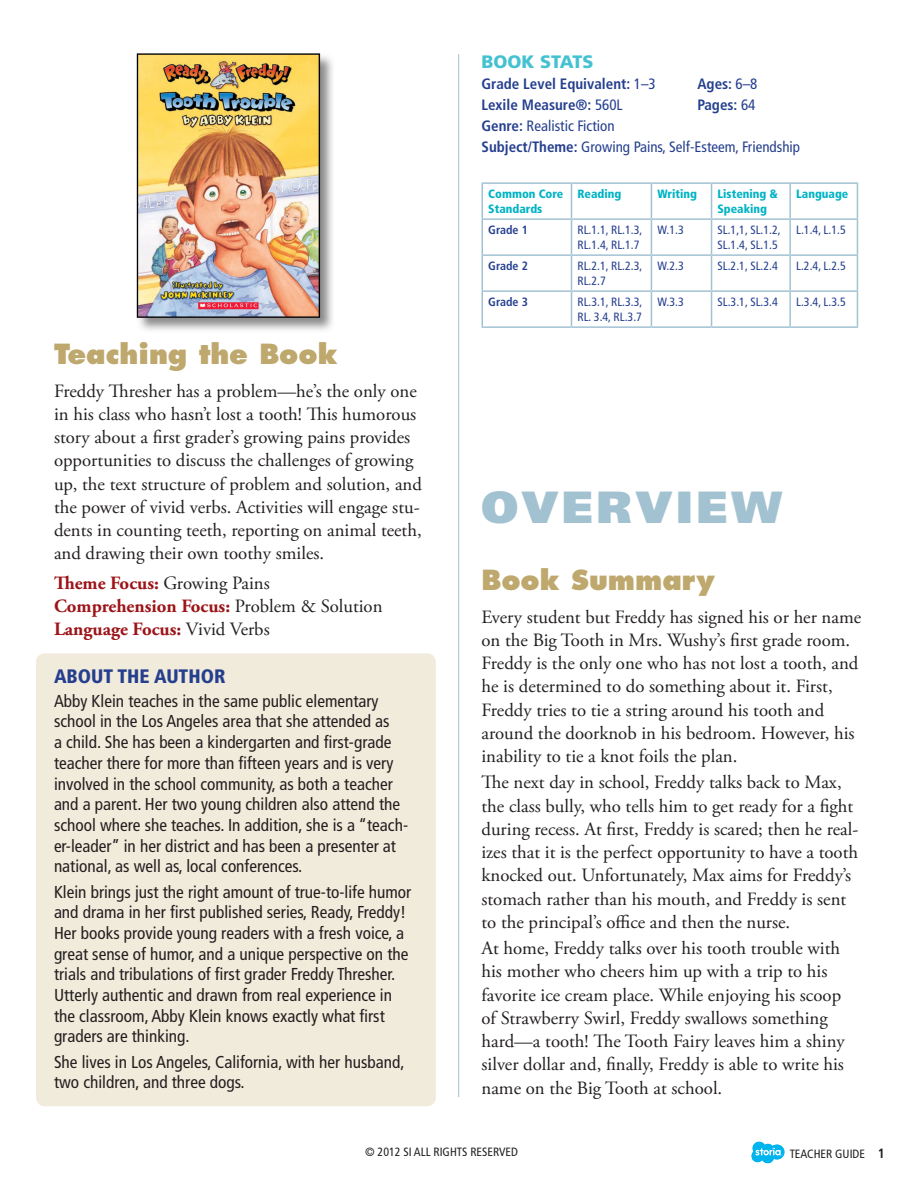
<style>
.page{position:relative;width:918px;height:1188px;background:#fff}
.page>*{position:absolute;margin:0;border:0;box-sizing:border-box;transform-origin:0 0}
.t1{font:900 45px "Frutiger LT Std";letter-spacing:.09em;color:#a3c2d1}
.t2{font:800 27px "Futura Infant";color:#bea86d}
.t3{font:900 condensed 19.5px "Frutiger";color:#253f8e}
.body_text{font:18.75px/23.2px "Adobe Garamond Pro";color:#231f20}
.t4{font:700 18.75px "Adobe Garamond Pro";color:#9c1418}
.t5{font:900 18px "Frutiger";color:#45c2d1}
.t6{font:condensed 17.25px/20.7px "Frutiger";color:#231f20}
.t7{font:condensed 15px "Frutiger";color:#253f8e}
.t8{font:700 condensed 15px "Frutiger";color:#253f8e}
.t9{font:condensed 12px/15px "Frutiger";color:#253f8e}
.t10{font:900 condensed 12px/15px "Frutiger";color:#00b3c5}
.t11{font:condensed 12px "Frutiger";color:#231f20}
.t12{font:700 condensed 12px "Frutiger";color:#253f8e}
.s1{font-weight:400}
.s2{font-weight:700}
.s3{font-weight:700;color:#9c1418}
.s4{font-weight:400;color:#231f20}
.s5{font-weight:700;font-size:13.5px}
</style>
<div class="page">
<img style="left:36px;top:53px;width:823px;height:1053px">
<svg style="left:751px;top:1141px;width:34px;height:23px"></svg>
<div style="left:36px;top:653px;width:400px;height:453px;background:#f1ebdb;border-radius:9px"></div>
<hr style="left:458px;top:54px;width:1px;height:1043px;background:#a3c2d1">
<hr style="left:482px;top:182px;width:90px;height:2px;background:#a3c2d1">
<hr style="left:482px;top:184px;width:1px;height:34px;background:#a3c2d1">
<hr style="left:572px;top:182px;width:79px;height:2px;background:#a3c2d1">
<hr style="left:571px;top:184px;width:1px;height:34px;background:#a3c2d1">
<hr style="left:651px;top:182px;width:61px;height:2px;background:#a3c2d1">
<hr style="left:651px;top:184px;width:1px;height:34px;background:#a3c2d1">
<hr style="left:712px;top:182px;width:78px;height:2px;background:#a3c2d1">
<hr style="left:711px;top:184px;width:1px;height:34px;background:#a3c2d1">
<hr style="left:790px;top:182px;width:68px;height:2px;background:#a3c2d1">
<hr style="left:789px;top:184px;width:2px;height:34px;background:#a3c2d1">
<hr style="left:857px;top:184px;width:1px;height:34px;background:#a3c2d1">
<hr style="left:482px;top:218px;width:90px;height:2px;background:#a3c2d1">
<hr style="left:482px;top:220px;width:1px;height:34px;background:#a3c2d1">
<hr style="left:572px;top:218px;width:79px;height:2px;background:#a3c2d1">
<hr style="left:571px;top:220px;width:1px;height:34px;background:#a3c2d1">
<hr style="left:651px;top:218px;width:61px;height:2px;background:#a3c2d1">
<hr style="left:651px;top:220px;width:1px;height:34px;background:#a3c2d1">
<hr style="left:712px;top:218px;width:78px;height:2px;background:#a3c2d1">
<hr style="left:711px;top:220px;width:1px;height:34px;background:#a3c2d1">
<hr style="left:790px;top:218px;width:68px;height:2px;background:#a3c2d1">
<hr style="left:789px;top:220px;width:2px;height:34px;background:#a3c2d1">
<hr style="left:857px;top:220px;width:1px;height:34px;background:#a3c2d1">
<hr style="left:482px;top:254px;width:90px;height:2px;background:#a3c2d1">
<hr style="left:482px;top:256px;width:1px;height:34px;background:#a3c2d1">
<hr style="left:572px;top:254px;width:79px;height:2px;background:#a3c2d1">
<hr style="left:571px;top:256px;width:1px;height:34px;background:#a3c2d1">
<hr style="left:651px;top:254px;width:61px;height:2px;background:#a3c2d1">
<hr style="left:651px;top:256px;width:1px;height:34px;background:#a3c2d1">
<hr style="left:712px;top:254px;width:78px;height:2px;background:#a3c2d1">
<hr style="left:711px;top:256px;width:1px;height:34px;background:#a3c2d1">
<hr style="left:790px;top:254px;width:68px;height:2px;background:#a3c2d1">
<hr style="left:789px;top:256px;width:2px;height:34px;background:#a3c2d1">
<hr style="left:857px;top:256px;width:1px;height:34px;background:#a3c2d1">
<hr style="left:482px;top:290px;width:90px;height:2px;background:#a3c2d1">
<hr style="left:482px;top:292px;width:1px;height:34px;background:#a3c2d1">
<hr style="left:572px;top:290px;width:79px;height:2px;background:#a3c2d1">
<hr style="left:571px;top:292px;width:1px;height:34px;background:#a3c2d1">
<hr style="left:651px;top:290px;width:61px;height:2px;background:#a3c2d1">
<hr style="left:651px;top:292px;width:1px;height:34px;background:#a3c2d1">
<hr style="left:712px;top:290px;width:78px;height:2px;background:#a3c2d1">
<hr style="left:711px;top:292px;width:1px;height:34px;background:#a3c2d1">
<hr style="left:790px;top:290px;width:68px;height:2px;background:#a3c2d1">
<hr style="left:789px;top:292px;width:2px;height:34px;background:#a3c2d1">
<hr style="left:857px;top:292px;width:1px;height:34px;background:#a3c2d1">
<hr style="left:482px;top:326px;width:90px;height:2px;background:#a3c2d1">
<hr style="left:572px;top:326px;width:79px;height:2px;background:#a3c2d1">
<hr style="left:651px;top:326px;width:61px;height:2px;background:#a3c2d1">
<hr style="left:712px;top:326px;width:78px;height:2px;background:#a3c2d1">
<hr style="left:790px;top:326px;width:68px;height:2px;background:#a3c2d1">
<p class="t5" style="left:482px;top:50px;width:113px">BOOK STATS</p>
<p class="t8" style="left:482px;top:75px;width:176px">Grade Level Equivalent: <span class="s1">1–3</span></p>
<p class="t8" style="left:698px;top:75px;width:61px">Ages: <span class="s1">6–8</span></p>
<p class="t8" style="left:482px;top:96px;width:143px">Lexile Measure®: <span class="s1">560L</span></p>
<p class="t8" style="left:698px;top:96px;width:60px">Pages: <span class="s1">64</span></p>
<p class="t7" style="left:482px;top:117px;width:135px"><span class="s2">Genre:</span> Realistic Fiction</p>
<p class="t7" style="left:482px;top:138px;width:320px"><span class="s2">Subject/Theme:</span> Growing Pains, Self-Esteem, Friendship</p>
<p class="t2" style="left:54px;top:337px;width:285px">Teaching the Book</p>
<p class="body_text" style="left:54px;top:380px;width:369px">Freddy Thresher has a problem—he’s the only one in his class who hasn’t lost a tooth! This humorous story about a first grader’s growing pains provides opportunities to discuss the challenges of growing up, the text structure of problem and solution, and the power of vivid verbs. Activities will engage stu&shy;dents in counting teeth, reporting on animal teeth, and drawing their own toothy smiles.</p>
<p class="body_text" style="left:54px;top:572px;width:217px"><span class="s3">Theme Focus:</span> Growing Pains</p>
<p class="t4" style="left:54px;top:595px;width:330px">Comprehension Focus: <span class="s4">Problem &amp; Solution</span></p>
<p class="t4" style="left:54px;top:618px;width:217px">Language Focus: <span class="s4">Vivid Verbs</span></p>
<p class="t3" style="left:54px;top:665px;width:173px">ABOUT THE AUTHOR</p>
<p class="t6" style="left:54px;top:691px;width:356px">Abby Klein teaches in the same public elementary school in the Los Angeles area that she attended as<br>a child. She has been a kindergarten and first-grade teacher there for more than fifteen years and is very involved in the school community, as both a teacher and a parent. Her two young children also attend the school where she teaches. In addition, she is a “teach&shy;er-leader” in her district and has been a presenter at national, as well as, local conferences.</p>
<p class="t6" style="left:54px;top:881px;width:359px">Klein brings just the right amount of true-to-life humor and drama in her first published series, Ready, Freddy!<br>Her books provide young readers with a fresh voice, a great sense of humor, and a unique perspective on the trials and tribulations of first grader Freddy Thresher.<br>Utterly authentic and drawn from real experience in the classroom, Abby Klein knows exactly what first graders are thinking.</p>
<p class="t6" style="left:54px;top:1051px;width:352px">She lives in Los Angeles, California, with her husband, two children, and three dogs.</p>
<p class="t10" style="left:488px;top:186px;width:77px">Common Core<br>Standards</p>
<p class="t10" style="left:578px;top:186px;width:45px">Reading</p>
<p class="t10" style="left:657px;top:186px;width:41px">Writing</p>
<p class="t10" style="left:718px;top:186px;width:62px">Listening &amp;<br>Speaking</p>
<p class="t10" style="left:796px;top:186px;width:54px">Language</p>
<p class="t12" style="left:488px;top:223px;width:41px">Grade 1</p>
<p class="t9" style="left:578px;top:223px;width:66px">RL.1.1, RL.1.3,<br>RL.1.4, RL.1.7</p>
<p class="t9" style="left:657px;top:223px;width:28px">W.1.3</p>
<p class="t9" style="left:718px;top:223px;width:65px">SL.1,1, SL.1.2,<br>SL.1.4, SL.1.5</p>
<p class="t9" style="left:796px;top:223px;width:51px">L.1.4, L.1.5</p>
<p class="t12" style="left:488px;top:259px;width:41px">Grade 2</p>
<p class="t9" style="left:578px;top:259px;width:66px">RL.2.1, RL.2.3,<br>RL.2.7</p>
<p class="t9" style="left:657px;top:259px;width:28px">W.2.3</p>
<p class="t9" style="left:718px;top:259px;width:62px">SL.2.1, SL.2.4</p>
<p class="t9" style="left:796px;top:259px;width:51px">L.2.4, L.2.5</p>
<p class="t12" style="left:488px;top:295px;width:41px">Grade 3</p>
<p class="t9" style="left:578px;top:295px;width:66px">RL.3.1, RL.3.3,<br>RL. 3.4, RL.3.7</p>
<p class="t9" style="left:657px;top:295px;width:28px">W.3.3</p>
<p class="t9" style="left:718px;top:295px;width:62px">SL.3.1, SL.3.4</p>
<p class="t9" style="left:796px;top:295px;width:51px">L.3.4, L.3.5</p>
<p class="t1" style="left:482px;top:480px;width:302px">OVERVIEW</p>
<p class="t2" style="left:482px;top:563px;width:235px">Book Summary</p>
<p class="body_text" style="left:482px;top:606px;width:381px">Every student but Freddy has signed his or her name on the Big Tooth in Mrs. Wushy’s first grade room.<br>Freddy is the only one who has not lost a tooth, and he is determined to do something about it. First, Freddy tries to tie a string around his tooth and around the doorknob in his bedroom. However, his inability to tie a knot foils the plan.</p>
<p class="body_text" style="left:482px;top:771px;width:378px">The next day in school, Freddy talks back to Max, the class bully, who tells him to get ready for a fight during recess. At first, Freddy is scared; then he real&shy;izes that it is the perfect opportunity to have a tooth knocked out. Unfortunately, Max aims for Freddy’s stomach rather than his mouth, and Freddy is sent to the principal’s office and then the nurse.</p>
<p class="body_text" style="left:482px;top:937px;width:365px">At home, Freddy talks over his tooth trouble with his mother who cheers him up with a trip to his favorite ice cream place. While enjoying his scoop of Strawberry Swirl, Freddy swallows something hard—a tooth! The Tooth Fairy leaves him a shiny silver dollar and, finally, Freddy is able to write his name on the Big Tooth at school.</p>
<p class="t11" style="left:365px;top:1145px;width:154px">© 2012 SI ALL RIGHTS RESERVED</p>
<p class="t11" style="left:790px;top:1146px;width:97px">TEACHER GUIDE <span class="s5">1</span></p>
</div>
